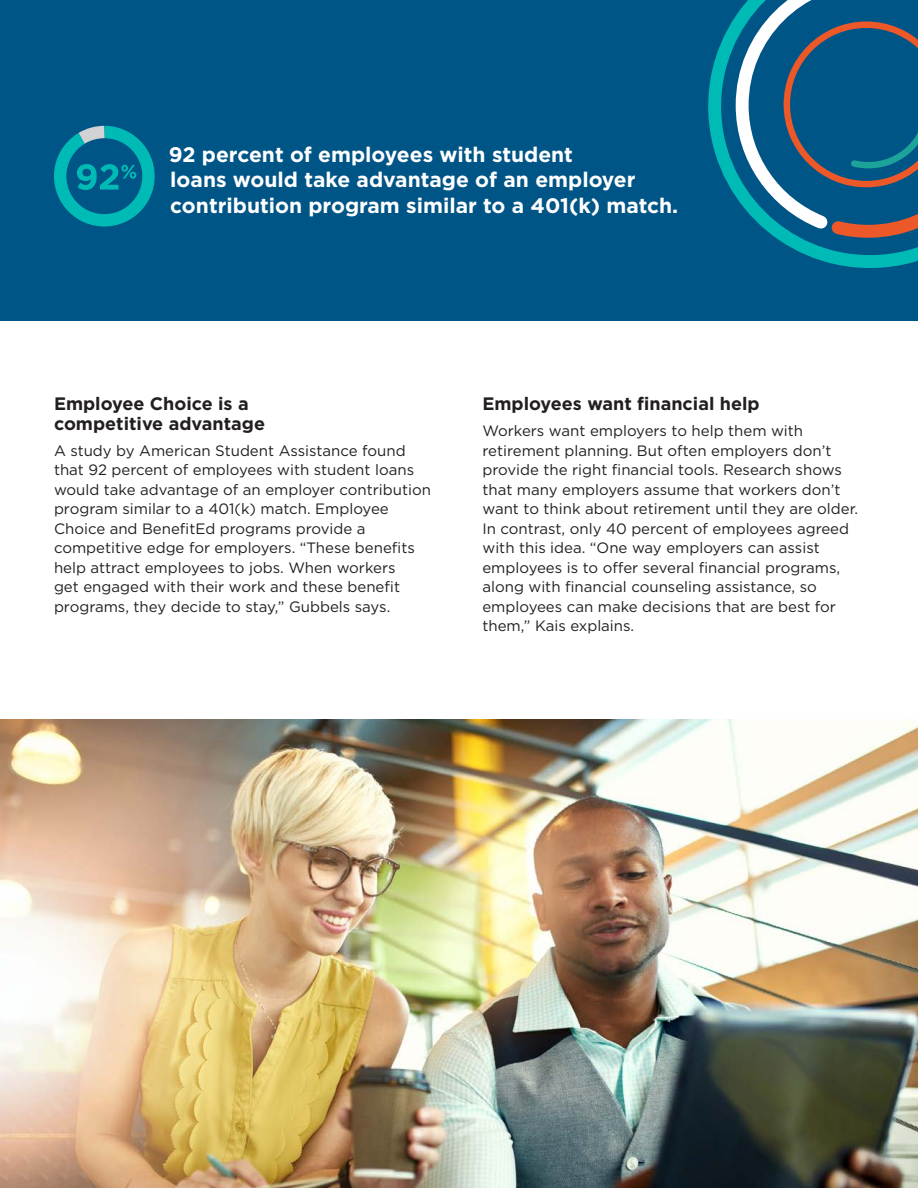
<style>
.page{position:relative;width:918px;height:1188px;background:#fff}
.page>*{position:absolute;margin:0;border:0;box-sizing:border-box;transform-origin:0 0}
.t1{font:700 21px/25.5px "Gotham";color:#fff}
.t2{font:700 18px/19.5px "Gotham";color:#231f20}
.t3{font:15px/19.5px "Gotham";color:#231f20}
</style>
<div class="page">
<div style="left:0;top:0;width:918px;height:321px;background:#005587"></div>
<img style="left:0;top:719px;width:918px;height:469px">
<svg style="left:54px;top:125px;width:101px;height:102px"></svg>
<svg style="left:708px;top:27px;width:210px;height:241px"></svg>
<svg style="left:729px;top:0;width:83px;height:239px"></svg>
<svg style="left:784px;top:21px;width:134px;height:223px"></svg>
<h1 class="t1" style="left:169px;top:141px;width:511px">92 percent of employees with student<br>loans would take advantage of an employer contribution program similar to a 401(k) match.</h1>
<p class="t2" style="left:54px;top:394px;width:213px">Employee Choice is a competitive advantage</p>
<p class="t3" style="left:54px;top:441px;width:378px">A study by American Student Assistance found that 92 percent of employees with student loans would take advantage of an employer contribution program similar to a 401(k) match. Employee Choice and BenefitEd programs provide a competitive edge for employers. “These benefits help attract employees to jobs. When workers<br>get engaged with their work and these benefit programs, they decide to stay,” Gubbels says.</p>
<p class="t2" style="left:482px;top:394px;width:279px">Employees want financial help</p>
<p class="t3" style="left:482px;top:421px;width:377px">Workers want employers to help them with retirement planning. But often employers don’t provide the right financial tools. Research shows that many employers assume that workers don’t want to think about retirement until they are older.<br>In contrast, only 40 percent of employees agreed with this idea. “One way employers can assist employees is to offer several financial programs, along with financial counseling assistance, so employees can make decisions that are best for them,” Kais explains.</p>
</div>
